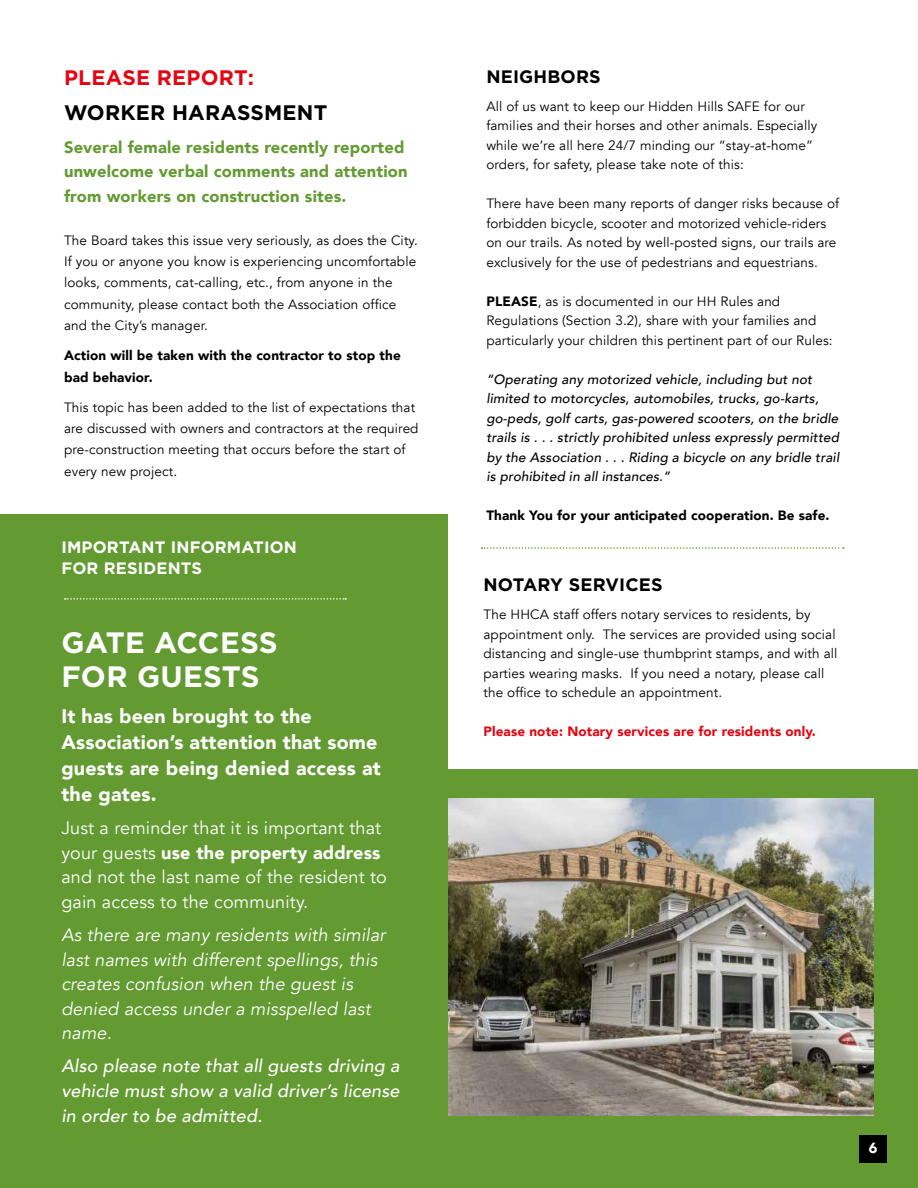
<style>
.page{position:relative;width:918px;height:1188px;background:#fff}
.page>*{position:absolute;margin:0;border:0;box-sizing:border-box;transform-origin:0 0}
.t1{font:700 29.4px/34.3px "Gotham HTF";letter-spacing:.01em;color:#fff}
.t2{font:700 21px "Gotham HTF";letter-spacing:.01em;color:#000}
.t3{font:700 21px "Gotham HTF";letter-spacing:.01em;color:#e30613}
.t4{font:900 19.65px/26.2px "Avenir";letter-spacing:.01em;color:#fff}
.t5{font:italic 18px/24.6px "Avenir";letter-spacing:.01em;color:#fff}
.t6{font:18px/24.6px "Avenir";letter-spacing:.01em;color:#fff}
.t7{font:italic 500 18px/24.6px "Avenir";letter-spacing:.01em;color:#fff;text-align:justify}
.t8{font:700 18px "Gotham HTF";letter-spacing:.01em;color:#000}
.t9{font:900 16.5px/24.5px "Avenir";letter-spacing:.01em;color:#639b32}
.t10{font:700 16.5px/21px "Gotham HTF";letter-spacing:.01em;color:#fff}
.t11{font:900 14.7px "Avenir";color:#fff}
.t12{font:13.5px/19.5px "Avenir";letter-spacing:.01em;color:#000}
.t13{font:italic 500 13.5px/19.5px "Avenir";letter-spacing:.01em;color:#000}
.t14{font:900 13.5px/21.5px "Avenir";letter-spacing:.01em;color:#000}
.t15{font:900 13.5px "Avenir";letter-spacing:.01em;color:#e30613}
.s1{font-weight:900}
</style>
<div class="page">
<div style="left:0;top:514px;width:918px;height:674px;background:#639b32"></div>
<img style="left:448px;top:799px;width:425px;height:316px">
<svg style="left:65px;top:598px;width:281px;height:2px"></svg>
<div style="left:859px;top:1135px;width:28px;height:27px;background:#000"></div>
<div style="left:448px;top:484px;width:470px;height:285px;background:#fff"></div>
<svg style="left:481px;top:547px;width:363px;height:2px"></svg>
<h2 class="t3" style="left:64px;top:66px;width:191px">PLEASE REPORT:</h2>
<h2 class="t2" style="left:64px;top:100px;width:265px">WORKER HARASSMENT</h2>
<p class="t9" style="left:64px;top:134px;width:345px">Several female residents recently reported unwelcome verbal comments and attention from workers on construction sites.</p>
<p class="t12" style="left:64px;top:229px;width:355px;line-height:21.5px">The Board takes this issue very seriously, as does the City.<br>If you or anyone you know is experiencing uncomfortable looks, comments, cat-calling, etc., from anyone in the community, please contact both the Association office and the City’s manager.</p>
<p class="t14" style="left:64px;top:344px;width:338px">Action will be taken with the contractor to stop the bad behavior.</p>
<p class="t12" style="left:64px;top:396px;width:356px;line-height:21.5px">This topic has been added to the list of expectations that are discussed with owners and contractors at the required pre-construction meeting that occurs before the start of every new project.</p>
<p class="t10" style="left:61px;top:536px;width:237px">IMPORTANT INFORMATION<br>FOR RESIDENTS</p>
<h1 class="t1" style="left:61px;top:624px;width:218px">GATE ACCESS<br>FOR GUESTS</h1>
<h3 class="t4" style="left:61px;top:702px;width:321px">It has been brought to the<br>Association’s attention that some guests are being denied access at the gates.</h3>
<h3 class="t6" style="left:61px;top:816px;width:327px">Just a reminder that it is important that your guests <span class="s1">use the property address </span>and not the last name of the resident to gain access to the community.</h3>
<h3 class="t5" style="left:61px;top:923px;width:326px">As there are many residents with similar last names with different spellings, this creates confusion when the guest is denied access under a misspelled last name.</h3>
<h3 class="t7" style="left:61px;top:1054px;width:340px">Also please note that all guests driving a vehicle must show a valid driver’s license in order to be admitted.</h3>
<h3 class="t8" style="left:486px;top:66px;width:116px">NEIGHBORS</h3>
<p class="t12" style="left:486px;top:97px;width:333px">All of us want to keep our Hidden Hills SAFE for our families and their horses and other animals. Especially while we’re all here 24/7 minding our “stay-at-home” orders, for safety, please take note of this:</p>
<p class="t12" style="left:486px;top:194px;width:354px">There have been many reports of danger risks because of forbidden bicycle, scooter and motorized vehicle-riders on our trails. As noted by well-posted signs, our trails are exclusively for the use of pedestrians and equestrians.</p>
<p class="t12" style="left:486px;top:292px;width:348px"><span class="s1">PLEASE</span>, as is documented in our HH Rules and<br>Regulations (Section 3.2), share with your families and particularly your children this pertinent part of our Rules:</p>
<p class="t13" style="left:486px;top:370px;width:354px">“Operating any motorized vehicle, including but not limited to motorcycles, automobiles, trucks, go-karts, go-peds, golf carts, gas-powered scooters, on the bridle trails is . . . strictly prohibited unless expressly permitted by the Association . . . Riding a bicycle on any bridle trail is prohibited in all instances.”</p>
<p class="t14" style="left:486px;top:505px;width:345px">Thank You for your anticipated cooperation. Be safe.</p>
<h3 class="t8" style="left:483px;top:574px;width:181px">NOTARY SERVICES</h3>
<p class="t12" style="left:483px;top:605px;width:355px">The HHCA staff offers notary services to residents, by appointment only. The services are provided using social distancing and single-use thumbprint stamps, and with all parties wearing masks. If you need a notary, please call the office to schedule an appointment.</p>
<p class="t15" style="left:483px;top:720px;width:334px">Please note: Notary services are for residents only.</p>
<p class="t11" style="left:869px;top:1136px;width:10px">6</p>
</div>
